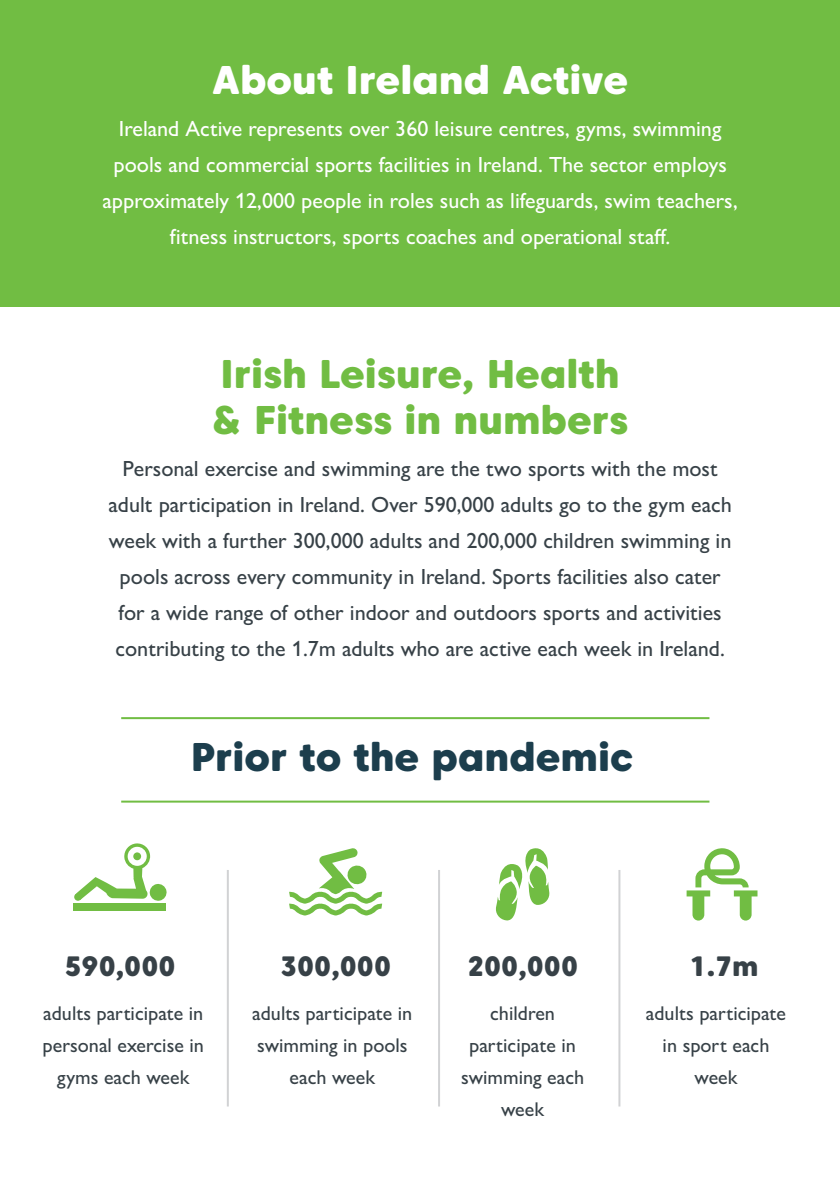
<style>
.page{position:relative;width:840px;height:1191px;background:#fff}
.page>*{position:absolute;margin:0;border:0;box-sizing:border-box;transform-origin:0 0}
.t1{font:800 40px/46px "Caros Soft";color:#71bd43}
.t2{font:800 40px "Caros Soft";color:#fff}
.t3{font:800 40px "Caros Soft";color:#1c3e4d}
.t4{font:800 28px "Caros Soft";color:#374147}
.t5{font:500 22px/36px "Gill Sans Nova";color:#374147;text-align:center}
.t6{font:500 22px/36px "Gill Sans Nova";color:#fff;text-align:center}
.t7{font:500 20px/32px "Gill Sans Nova";color:#374147;text-align:center}
</style>
<div class="page">
<div style="left:0;top:0;width:839px;height:1191px;background:#71bd43"></div>
<div style="left:0;top:308px;width:839px;height:883px;background:#fff"></div>
<svg style="left:75px;top:843px;width:92px;height:58px"></svg>
<div style="left:133px;top:852px;width:8px;height:8px;background:#71bd43;border-radius:50%"></div>
<div style="left:74px;top:893px;width:8px;height:7px;background:#71bd43;border-radius:50%"></div>
<div style="left:73px;top:903px;width:93px;height:7px;background:#71bd43"></div>
<svg style="left:289px;top:848px;width:93px;height:67px"></svg>
<svg style="left:495px;top:848px;width:55px;height:73px"></svg>
<hr style="left:121px;top:800px;width:588px;height:2px;background:#71bd43">
<hr style="left:121px;top:717px;width:588px;height:2px;background:#71bd43">
<hr style="left:227px;top:870px;width:2px;height:236px;background:#d1d2d4">
<hr style="left:438px;top:870px;width:2px;height:236px;background:#d1d2d4">
<hr style="left:618px;top:870px;width:2px;height:236px;background:#d1d2d4">
<svg style="left:686px;top:848px;width:71px;height:72px"></svg>
<p class="t2" style="left:212px;top:54px;width:417px">About Ireland Active</p>
<p class="t6" style="left:102px;top:110px;width:636px">Ireland Active represents over 360 leisure centres, gyms, swimming pools and commercial sports facilities in Ireland. The sector employs approximately 12,000 people in roles such as lifeguards, swim teachers, fitness instructors, sports coaches and operational staff.</p>
<p class="t1" style="left:212px;top:350px;width:417px">Irish Leisure, Health &amp; Fitness in numbers</p>
<p class="t5" style="left:108px;top:451px;width:624px">Personal exercise and swimming are the two sports with the most adult participation in Ireland. Over 590,000 adults go to the gym each week with a further 300,000 adults and 200,000 children swimming in pools across every community in Ireland. Sports facilities also cater for a wide range of other indoor and outdoors sports and activities contributing to the 1.7m adults who are active each week in Ireland.</p>
<p class="t3" style="left:191px;top:730px;width:444px">Prior to the pandemic</p>
<p class="t4" style="left:64px;top:947px;width:112px">590,000</p>
<p class="t4" style="left:280px;top:947px;width:112px">300,000</p>
<p class="t4" style="left:467px;top:947px;width:112px">200,000</p>
<p class="t4" style="left:689px;top:947px;width:70px">1.7m</p>
<p class="t7" style="left:43px;top:997px;width:163px">adults participate in personal exercise in gyms each week</p>
<p class="t7" style="left:252px;top:997px;width:161px">adults participate in swimming in pools each week</p>
<p class="t7" style="left:461px;top:997px;width:124px">children participate in swimming each week</p>
<p class="t7" style="left:645px;top:997px;width:141px">adults participate in sport each week</p>
</div>
